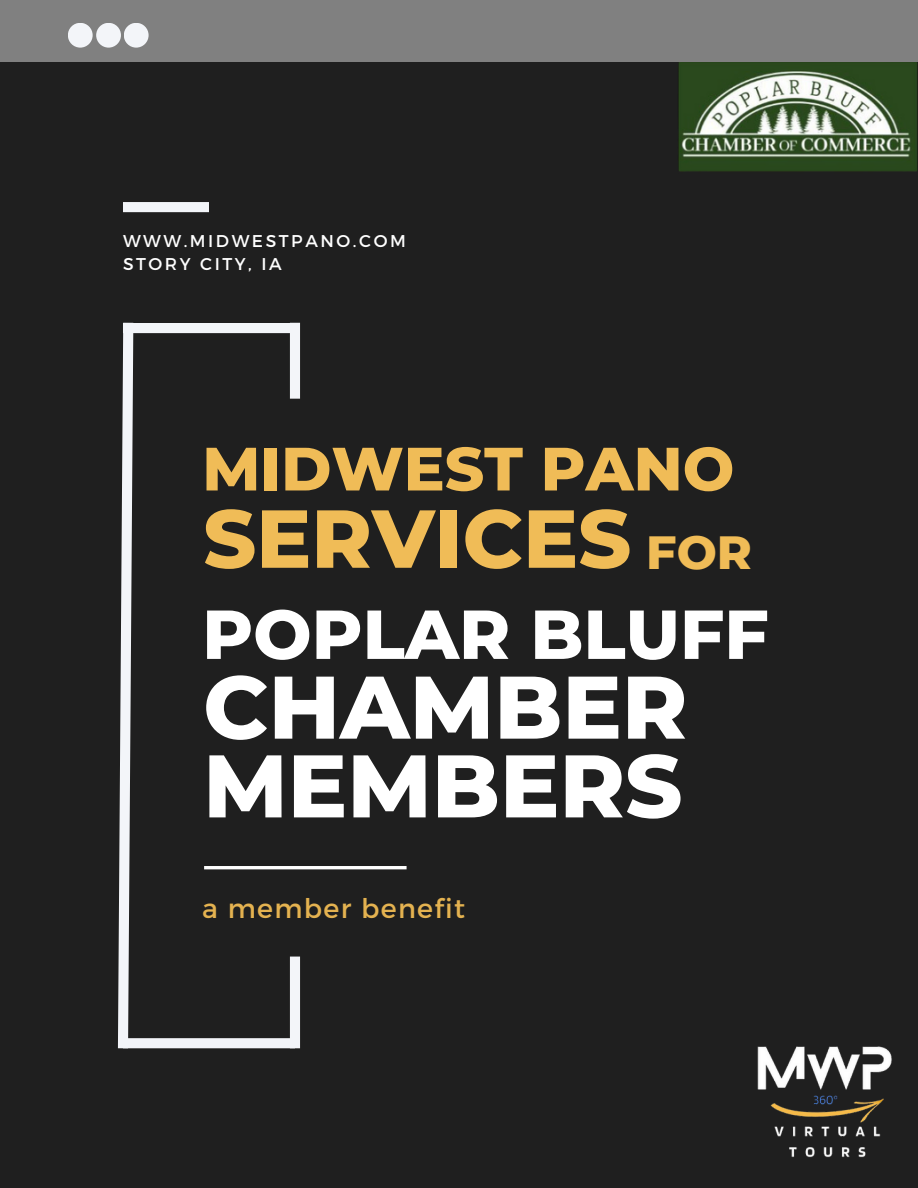
<style>
.page{position:relative;width:918px;height:1188px;background:#1f1f1f}
.page>*{position:absolute;margin:0;border:0;box-sizing:border-box;transform-origin:0 0}
.t1{font:800 88.65px/78.8px "Montserrat";color:#fff}
.t2{font:800 82.05px "Montserrat";color:#f0bc57}
.t3{font:800 69.15px "Montserrat";color:#fff}
.t4{font:800 61.05px "Montserrat";color:#f0bc57}
.t5{font:800 47.55px "Montserrat";color:#f0bc57}
.t6{font:27px "Montserrat";letter-spacing:.05em;color:#e4b250}
.t7{font:17.1px "Montserrat";letter-spacing:.15em;color:#fff}
</style>
<div class="page">
<div style="left:0;top:0;width:918px;height:62px;background:#808080"></div>
<hr style="left:204px;top:866px;width:203px;height:3px;background:#fff">
<div style="left:290px;top:323px;width:10px;height:76px;background:#f3f5f9"></div>
<div style="left:123px;top:323px;width:172px;height:10px;background:#f3f5f9"></div>
<svg style="left:117px;top:322px;width:21px;height:727px"></svg>
<div style="left:123px;top:1038px;width:172px;height:10px;background:#f3f5f9"></div>
<div style="left:290px;top:957px;width:10px;height:91px;background:#f3f5f9"></div>
<div style="left:68px;top:23px;width:25px;height:25px;background:#f3f5f9;border-radius:50%"></div>
<div style="left:96px;top:23px;width:25px;height:25px;background:#f3f5f9;border-radius:50%"></div>
<div style="left:124px;top:23px;width:25px;height:25px;background:#f3f5f9;border-radius:50%"></div>
<div style="left:123px;top:202px;width:86px;height:10px;background:#f3f5f9"></div>
<img style="left:678px;top:62px;width:240px;height:110px">
<img style="left:757px;top:1046px;width:135px;height:112px">
<h1 class="t7" style="left:123px;top:229px;width:284px">WWW.MIDWESTPANO.COM</h1>
<h4 class="t7" style="left:123px;top:253px;width:160px">STORY CITY, IA</h4>
<p class="t4" style="left:202px;top:431px;width:534px">MIDWEST PANO</p>
<h2 class="t2" style="left:203px;top:488px;width:430px">SERVICES</h2>
<h1 class="t5" style="left:646px;top:523px;width:107px">FOR</h1>
<p class="t3" style="left:202px;top:592px;width:568px">POPLAR BLUFF</p>
<h5 class="t1" style="left:203px;top:668px;width:486px">CHAMBER<br>MEMBERS</h5>
<h3 class="t6" style="left:202px;top:891px;width:264px">a member benefit</h3>
</div>
